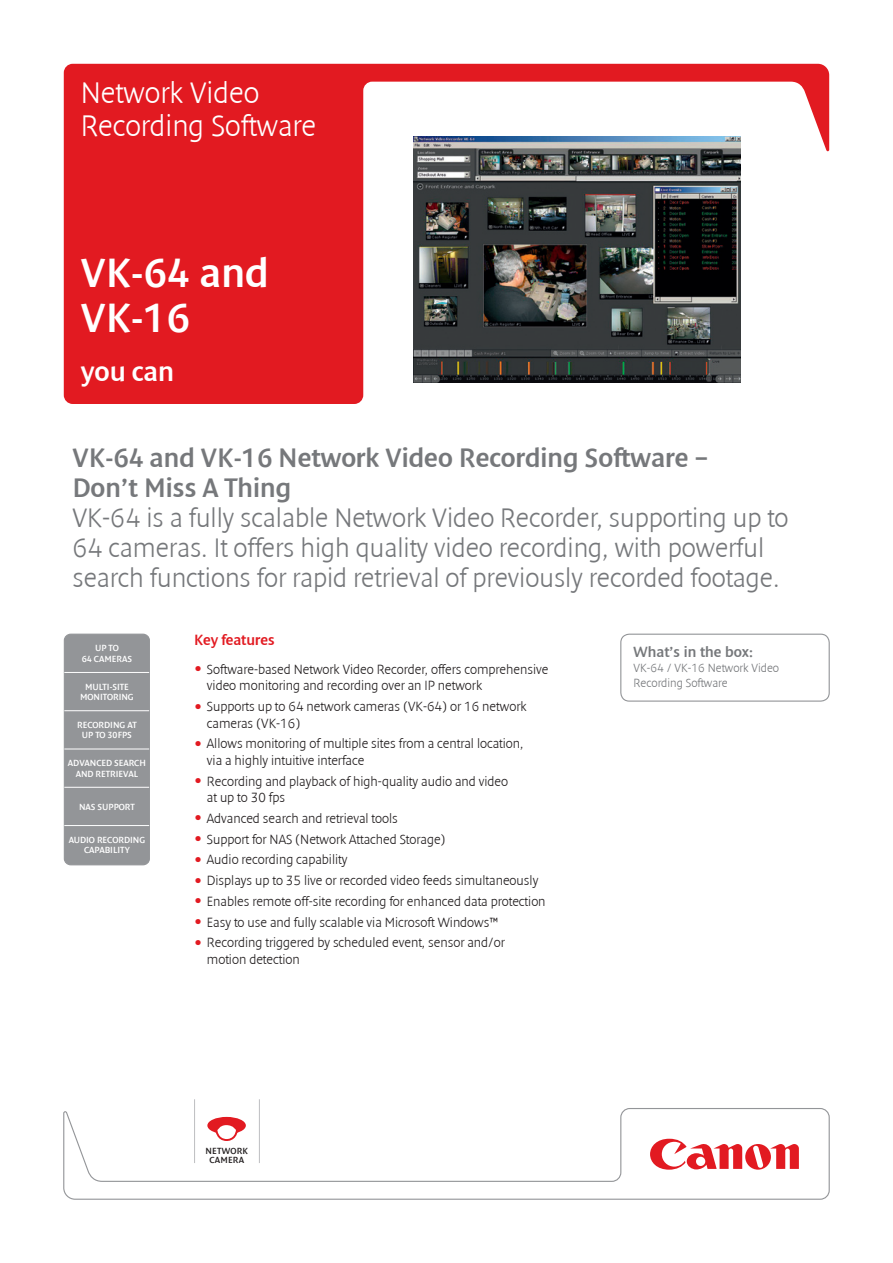
<style>
.page{position:relative;width:893px;height:1263px;background:#fff}
.page>*{position:absolute;margin:0;border:0;box-sizing:border-box;transform-origin:0 0}
.t1{font:41.25px/44.2px "Denda New";color:#fff}
.t2{font:300 30px/33px "Denda New";color:#fff}
.t3{font:27.75px "Denda New";color:#fff}
.t4{font:300 27px/30px "Denda New";color:#76787b}
.t5{font:27px/30px "Denda New";color:#76787b}
.t6{font:15px "Denda New";color:#76787b}
.t7{font:15px "Denda New";color:#e21a21}
.t8{font:300 13.5px/16.5px "Denda New";color:#231f20}
.t9{font:300 12px "Denda New";color:#76787b}
.t10{font:9px/10.5px "Denda New";color:#fff;text-align:center}
.t11{font:9px/9px "Denda New";letter-spacing:.025em;color:#231f20;text-align:center}
.s1{font-size:27px;color:#e21a21}
</style>
<div class="page">
<svg style="left:64px;top:64px;width:765px;height:340px;fill:#e21a21"></svg>
<svg style="left:63px;top:1108px;width:767px;height:92px"></svg>
<svg style="left:650px;top:1139px;width:149px;height:31px"></svg>
<div style="left:207px;top:1117px;width:39px;height:17px;background:#e21a21;border-radius:50%"></div>
<svg style="left:214px;top:1125px;width:25px;height:17px"></svg>
<img style="left:413px;top:137px;width:328px;height:245px">
<div style="left:620px;top:634px;width:210px;height:68px;border:1px solid #939598;border-radius:9px"></div>
<div style="left:64px;top:634px;width:85px;height:231px;background:#939598;border-radius:6px"></div>
<div style="left:64px;top:634px;width:86px;height:231px;border:1px solid #939598;border-radius:6px"></div>
<hr style="left:64px;top:710px;width:85px;height:1px;background:#fff">
<hr style="left:64px;top:672px;width:85px;height:1px;background:#fff">
<hr style="left:64px;top:749px;width:85px;height:1px;background:#fff">
<hr style="left:64px;top:787px;width:85px;height:1px;background:#fff">
<hr style="left:64px;top:825px;width:85px;height:1px;background:#fff">
<hr style="left:194px;top:1099px;width:1px;height:64px;background:#bdbec1">
<hr style="left:259px;top:1099px;width:1px;height:64px;background:#bdbec1">
<h2 class="t2" style="left:81px;top:76px;width:237px">Network Video<br>Recording Software</h2>
<h1 class="t1" style="left:81px;top:252px;width:190px">VK-64 and<br>VK-16</h1>
<h3 class="t3" style="left:81px;top:357px;width:95px">you can</h3>
<h3 class="t5" style="left:72px;top:443px;width:638px">VK-64 and VK-16 Network Video Recording Software –<br>Don’t Miss A Thing</h3>
<h3 class="t4" style="left:72px;top:503px;width:718px">VK-64 is a fully scalable Network Video Recorder, supporting up to<br>64 cameras. It offers high quality video recording, with powerful search functions for rapid retrieval of previously recorded footage.</h3>
<p class="t7" style="left:194px;top:631px;width:82px">Key features</p>
<p class="t8" style="left:207px;top:661px;width:343px;text-indent:-13px"><span class="s1">•</span> Software-based Network Video Recorder, offers comprehensive video monitoring and recording over an IP network</p>
<p class="t8" style="left:207px;top:698px;width:321px;text-indent:-13px"><span class="s1">•</span> Supports up to 64 network cameras (VK-64) or 16 network cameras (VK-16)</p>
<p class="t8" style="left:207px;top:736px;width:318px;text-indent:-13px"><span class="s1">•</span> Allows monitoring of multiple sites from a central location, via a highly intuitive interface</p>
<p class="t8" style="left:207px;top:773px;width:303px;text-indent:-13px"><span class="s1">•</span> Recording and playback of high-quality audio and video at up to 30 fps</p>
<p class="t8" style="left:194px;top:810px;width:205px"><span class="s1">•</span> Advanced search and retrieval tools</p>
<p class="t8" style="left:194px;top:831px;width:253px"><span class="s1">•</span> Support for NAS (Network Attached Storage)</p>
<p class="t8" style="left:194px;top:852px;width:155px"><span class="s1">•</span> Audio recording capability</p>
<p class="t8" style="left:194px;top:872px;width:346px"><span class="s1">•</span> Displays up to 35 live or recorded video feeds simultaneously</p>
<p class="t8" style="left:194px;top:893px;width:353px"><span class="s1">•</span> Enables remote off-site recording for enhanced data protection</p>
<p class="t8" style="left:194px;top:914px;width:306px"><span class="s1">•</span> Easy to use and fully scalable via Microsoft Windows™</p>
<p class="t8" style="left:207px;top:935px;width:299px;text-indent:-13px"><span class="s1">•</span> Recording triggered by scheduled event, sensor and/or motion detection</p>
<p class="t10" style="left:82px;top:643px;width:52px">UP TO<br>64 CAMERAS</p>
<p class="t6" style="left:634px;top:644px;width:121px">What’s in the box:</p>
<p class="t9" style="left:634px;top:662px;width:147px">VK-64 / VK-16 Network Video</p>
<p class="t10" style="left:85px;top:681px;width:45px">MULTI-SITE</p>
<p class="t9" style="left:634px;top:677px;width:96px">Recording Software</p>
<p class="t10" style="left:80px;top:692px;width:55px">MONITORING</p>
<p class="t10" style="left:77px;top:720px;width:61px">RECORDING AT<br>UP TO 30FPS</p>
<p class="t10" style="left:68px;top:758px;width:80px">ADVANCED SEARCH<br>AND RETRIEVAL</p>
<p class="t10" style="left:79px;top:801px;width:57px">NAS SUPPORT</p>
<p class="t10" style="left:69px;top:834px;width:78px">AUDIO RECORDING<br>CAPABILITY</p>
<p class="t11" style="left:205px;top:1146px;width:44px">NETWORK<br>CAMERA</p>
</div>
